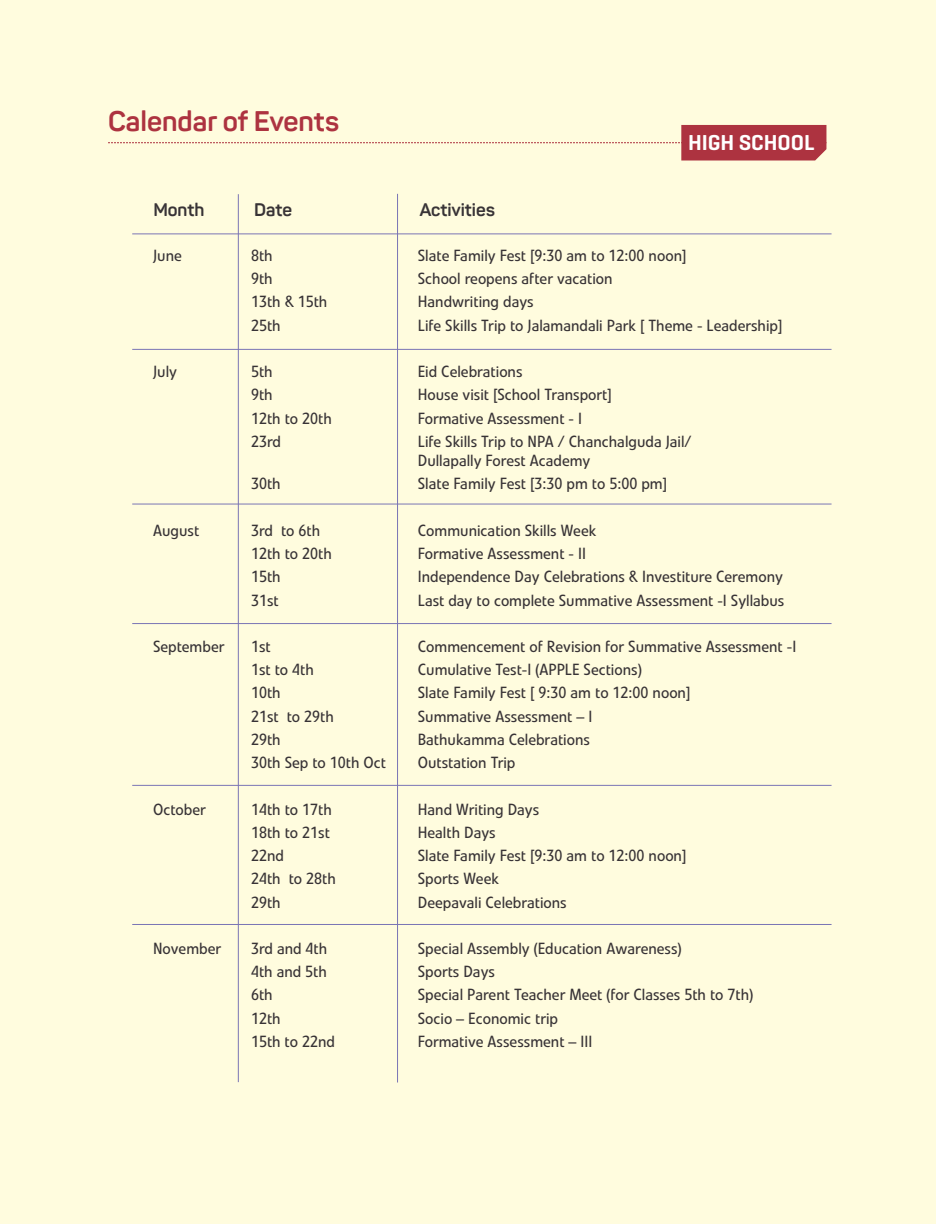
<style>
.page{position:relative;width:936px;height:1224px;background:#fffcde}
.page>*{position:absolute;margin:0;border:0;box-sizing:border-box;transform-origin:0 0}
.t1{font:700 28px "Panton";color:#ad3340}
.t2{font:22px "Geogrotesque";color:#fff}
.t3{font:700 18px "Panton";color:#383336}
.t4{font:16px/19.4px "Veto LT Pro";color:#383336}
</style>
<div class="page">
<svg style="left:108px;top:125px;width:718px;height:36px"></svg>
<hr style="left:132px;top:349px;width:700px;height:1px;background:#7a75b5">
<hr style="left:132px;top:233px;width:700px;height:1px;background:#7a75b5">
<hr style="left:397px;top:194px;width:1px;height:889px;background:#7a75b5">
<hr style="left:238px;top:194px;width:1px;height:888px;background:#7a75b5">
<hr style="left:132px;top:504px;width:700px;height:1px;background:#7a75b5">
<hr style="left:132px;top:623px;width:700px;height:1px;background:#7a75b5">
<hr style="left:132px;top:785px;width:700px;height:1px;background:#7a75b5">
<hr style="left:132px;top:924px;width:700px;height:1px;background:#7a75b5">
<h1 class="t1" style="left:108px;top:110px;width:232px">Calendar of Events</h1>
<p class="t3" style="left:153px;top:202px;width:53px">Month</p>
<p class="t3" style="left:254px;top:202px;width:39px">Date</p>
<p class="t3" style="left:419px;top:202px;width:77px">Activities</p>
<h2 class="t2" style="left:688px;top:134px;width:128px">HIGH SCHOOL</h2>
<p class="t4" style="left:153px;top:248px;width:30px">June</p>
<p class="t4" style="left:251px;top:248px;width:23px">8th</p>
<p class="t4" style="left:418px;top:248px;width:270px">Slate Family Fest [9:30 am to 12:00 noon]</p>
<p class="t4" style="left:251px;top:271px;width:23px">9th</p>
<p class="t4" style="left:418px;top:271px;width:196px">School reopens after vacation</p>
<p class="t4" style="left:251px;top:294px;width:78px">13th &amp; 15th</p>
<p class="t4" style="left:418px;top:294px;width:117px">Handwriting days</p>
<p class="t4" style="left:251px;top:318px;width:31px">25th</p>
<p class="t4" style="left:418px;top:318px;width:366px">Life Skills Trip to Jalamandali Park [ Theme - Leadership]</p>
<p class="t4" style="left:153px;top:364px;width:26px">July</p>
<p class="t4" style="left:251px;top:364px;width:23px">5th</p>
<p class="t4" style="left:418px;top:364px;width:106px">Eid Celebrations</p>
<p class="t4" style="left:251px;top:387px;width:23px">9th</p>
<p class="t4" style="left:418px;top:387px;width:196px">House visit [School Transport]</p>
<p class="t4" style="left:251px;top:411px;width:82px">12th to 20th</p>
<p class="t4" style="left:418px;top:411px;width:166px">Formative Assessment - I</p>
<p class="t4" style="left:251px;top:434px;width:32px">23rd</p>
<p class="t4" style="left:418px;top:434px;width:275px">Life Skills Trip to NPA / Chanchalguda Jail/<br>Dullapally Forest Academy</p>
<p class="t4" style="left:251px;top:476px;width:31px">30th</p>
<p class="t4" style="left:418px;top:476px;width:251px">Slate Family Fest [3:30 pm to 5:00 pm]</p>
<p class="t4" style="left:153px;top:523px;width:48px">August</p>
<p class="t4" style="left:251px;top:523px;width:71px">3rd to 6th</p>
<p class="t4" style="left:418px;top:523px;width:180px">Communication Skills Week</p>
<p class="t4" style="left:251px;top:546px;width:82px">12th to 20th</p>
<p class="t4" style="left:418px;top:546px;width:170px">Formative Assessment - II</p>
<p class="t4" style="left:251px;top:569px;width:31px">15th</p>
<p class="t4" style="left:418px;top:569px;width:367px">Independence Day Celebrations &amp; Investiture Ceremony</p>
<p class="t4" style="left:251px;top:593px;width:29px">31st</p>
<p class="t4" style="left:418px;top:593px;width:368px">Last day to complete Summative Assessment -I Syllabus</p>
<p class="t4" style="left:153px;top:639px;width:73px">September</p>
<p class="t4" style="left:251px;top:639px;width:21px">1st</p>
<p class="t4" style="left:418px;top:639px;width:380px">Commencement of Revision for Summative Assessment -I</p>
<p class="t4" style="left:251px;top:662px;width:64px">1st to 4th</p>
<p class="t4" style="left:418px;top:662px;width:225px">Cumulative Test-I (APPLE Sections)</p>
<p class="t4" style="left:251px;top:685px;width:31px">10th</p>
<p class="t4" style="left:418px;top:685px;width:274px">Slate Family Fest [ 9:30 am to 12:00 noon]</p>
<p class="t4" style="left:251px;top:709px;width:84px">21st to 29th</p>
<p class="t4" style="left:418px;top:709px;width:176px">Summative Assessment – I</p>
<p class="t4" style="left:251px;top:732px;width:31px">29th</p>
<p class="t4" style="left:418px;top:732px;width:174px">Bathukamma Celebrations</p>
<p class="t4" style="left:251px;top:755px;width:137px">30th Sep to 10th Oct</p>
<p class="t4" style="left:418px;top:755px;width:99px">Outstation Trip</p>
<p class="t4" style="left:153px;top:802px;width:54px">October</p>
<p class="t4" style="left:251px;top:802px;width:82px">14th to 17th</p>
<p class="t4" style="left:418px;top:802px;width:123px">Hand Writing Days</p>
<p class="t4" style="left:251px;top:825px;width:80px">18th to 21st</p>
<p class="t4" style="left:418px;top:825px;width:79px">Health Days</p>
<p class="t4" style="left:251px;top:848px;width:34px">22nd</p>
<p class="t4" style="left:418px;top:848px;width:270px">Slate Family Fest [9:30 am to 12:00 noon]</p>
<p class="t4" style="left:251px;top:871px;width:86px">24th to 28th</p>
<p class="t4" style="left:418px;top:871px;width:83px">Sports Week</p>
<p class="t4" style="left:251px;top:895px;width:31px">29th</p>
<p class="t4" style="left:418px;top:895px;width:150px">Deepavali Celebrations</p>
<p class="t4" style="left:153px;top:941px;width:70px">November</p>
<p class="t4" style="left:251px;top:941px;width:78px">3rd and 4th</p>
<p class="t4" style="left:418px;top:941px;width:265px">Special Assembly (Education Awareness)</p>
<p class="t4" style="left:251px;top:964px;width:77px">4th and 5th</p>
<p class="t4" style="left:418px;top:964px;width:79px">Sports Days</p>
<p class="t4" style="left:251px;top:987px;width:23px">6th</p>
<p class="t4" style="left:418px;top:987px;width:337px">Special Parent Teacher Meet (for Classes 5th to 7th)</p>
<p class="t4" style="left:251px;top:1011px;width:31px">12th</p>
<p class="t4" style="left:418px;top:1011px;width:142px">Socio – Economic trip</p>
<p class="t4" style="left:251px;top:1034px;width:86px">15th to 22nd</p>
<p class="t4" style="left:418px;top:1034px;width:176px">Formative Assessment – III</p>
</div>
